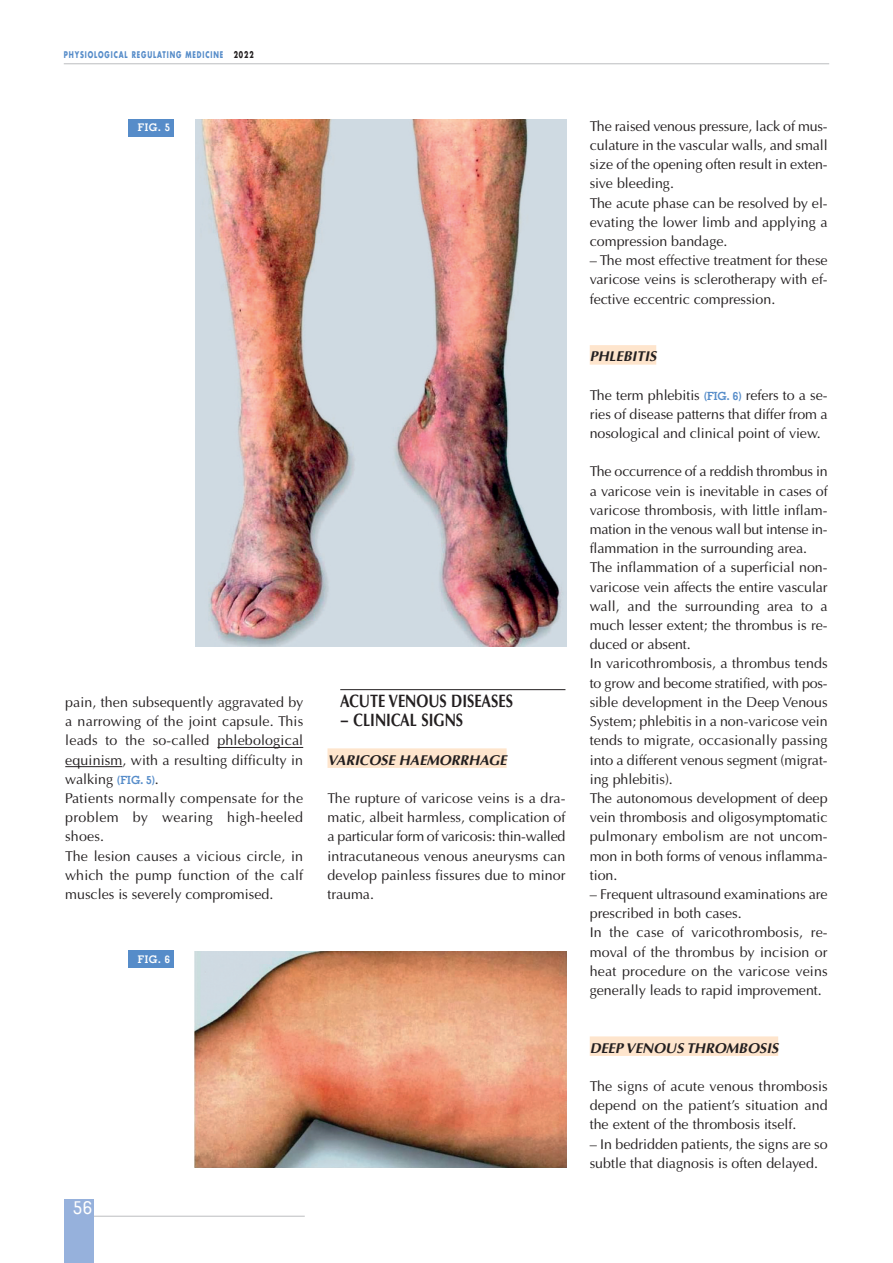
<style>
.page{position:relative;width:893px;height:1263px;background:#fff}
.page>*{position:absolute;margin:0;border:0;box-sizing:border-box;transform-origin:0 0}
.t1{font:700 18px/19.2px "Optima";color:#231f20;scale:.8 1}
.t2{font:500 18px "Memphis";color:#fff}
.t3{font:14.25px/19.2px "Optima";color:#231f20}
.t4{font:italic 700 14.25px "Optima";color:#231f20}
.t5{font:700 10.5px "Memphis";letter-spacing:.05em;color:#fff}
.t6{font:700 9px "Futura";letter-spacing:.135em;color:#568cc9;scale:.7 1}
.s1{color:#231f20}
.s2{font-family:"Memphis";font-weight:700;font-size:11.25px;color:#568cc9}
</style>
<div class="page">
<hr style="left:85px;top:1216px;width:220px;height:1px;background:#bcbdc0">
<div style="left:64px;top:1199px;width:30px;height:64px;background:#96b1dc"></div>
<hr style="left:64px;top:64px;width:765px;height:1px;background:#bcbdc0">
<hr style="left:217px;top:747px;width:86px;height:1px;background:#231f20">
<hr style="left:65px;top:766px;width:57px;height:1px;background:#231f20">
<div style="left:590px;top:345px;width:66px;height:20px;background:#fee5cd"></div>
<div style="left:590px;top:1036px;width:188px;height:20px;background:#fee5cd"></div>
<hr style="left:340px;top:689px;width:225px;height:1px;background:#231f20">
<div style="left:327px;top:748px;width:180px;height:20px;background:#fee5cd"></div>
<img style="left:196px;top:119px;width:371px;height:527px">
<div style="left:128px;top:119px;width:45px;height:17px;background:#568cc9"></div>
<img style="left:194px;top:951px;width:372px;height:216px">
<div style="left:128px;top:950px;width:45px;height:17px;background:#568cc9"></div>
<p class="t6" style="left:64px;top:49px;width:273px">PHYSIOLOGICAL REGULATING MEDICINE <span class="s1">2022</span></p>
<p class="t5" style="left:138px;top:121px;width:34px">FIG. 5</p>
<p class="t3" style="left:65px;top:692px;width:239px">pain, then subsequently aggravated by a narrowing of the joint capsule. This leads to the so-called phlebological equinism, with a resulting difficulty in walking <span class="s2">(FIG. 5)</span>.<br>Patients normally compensate for the problem by wearing high-heeled shoes.<br>The lesion causes a vicious circle, in which the pump function of the calf muscles is severely compromised.</p>
<p class="t5" style="left:138px;top:952px;width:34px">FIG. 6</p>
<p class="t2" style="left:73px;top:1196px;width:20px">56</p>
<p class="t1" style="left:340px;top:691px;width:217px">ACUTE VENOUS DISEASES − CLINICAL SIGNS</p>
<p class="t4" style="left:327px;top:751px;width:181px">VARICOSE HAEMORRHAGE</p>
<p class="t3" style="left:327px;top:788px;width:239px;text-align:justify">The rupture of varicose veins is a dra&shy;matic, albeit harmless, complication of a particular form of varicosis: thin-walled intracutaneous venous aneurysms can develop painless fissures due to minor trauma.</p>
<p class="t3" style="left:590px;top:116px;width:239px">The raised venous pressure, lack of mus&shy;culature in the vascular walls, and small size of the opening often result in exten&shy;sive bleeding.<br>The acute phase can be resolved by el&shy;evating the lower limb and applying a compression bandage.</p>
<p class="t3" style="left:590px;top:251px;width:239px;text-align:justify">– The most effective treatment for these varicose veins is sclerotherapy with ef&shy;fective eccentric compression.</p>
<p class="t4" style="left:590px;top:347px;width:68px">PHLEBITIS</p>
<p class="t3" style="left:590px;top:385px;width:239px;text-align:justify">The term phlebitis <span class="s2">(FIG. 6)</span> refers to a se&shy;ries of disease patterns that differ from a nosological and clinical point of view.</p>
<p class="t3" style="left:590px;top:462px;width:239px">The occurrence of a reddish thrombus in a varicose vein is inevitable in cases of varicose thrombosis, with little inflam&shy;mation in the venous wall but intense in&shy;flammation in the surrounding area.<br>The inflammation of a superficial non&shy;varicose vein affects the entire vascular wall, and the surrounding area to a much lesser extent; the thrombus is re&shy;duced or absent.<br>In varicothrombosis, a thrombus tends to grow and become stratified, with pos&shy;sible development in the Deep Venous System; phlebitis in a non-varicose vein tends to migrate, occasionally passing into a different venous segment (migrat&shy;ing phlebitis).<br>The autonomous development of deep vein thrombosis and oligosymptomatic pulmonary embolism are not uncom&shy;mon in both forms of venous inflamma&shy;tion.</p>
<p class="t3" style="left:590px;top:884px;width:239px">– Frequent ultrasound examinations are prescribed in both cases.<br>In the case of varicothrombosis, re&shy;moval of the thrombus by incision or heat procedure on the varicose veins generally leads to rapid improvement.</p>
<p class="t4" style="left:590px;top:1039px;width:190px">DEEP VENOUS THROMBOSIS</p>
<p class="t3" style="left:590px;top:1076px;width:239px;text-align:justify">The signs of acute venous thrombosis depend on the patient’s situation and the extent of the thrombosis itself.</p>
<p class="t3" style="left:590px;top:1134px;width:239px">– In bedridden patients, the signs are so subtle that diagnosis is often delayed.</p>
</div>
